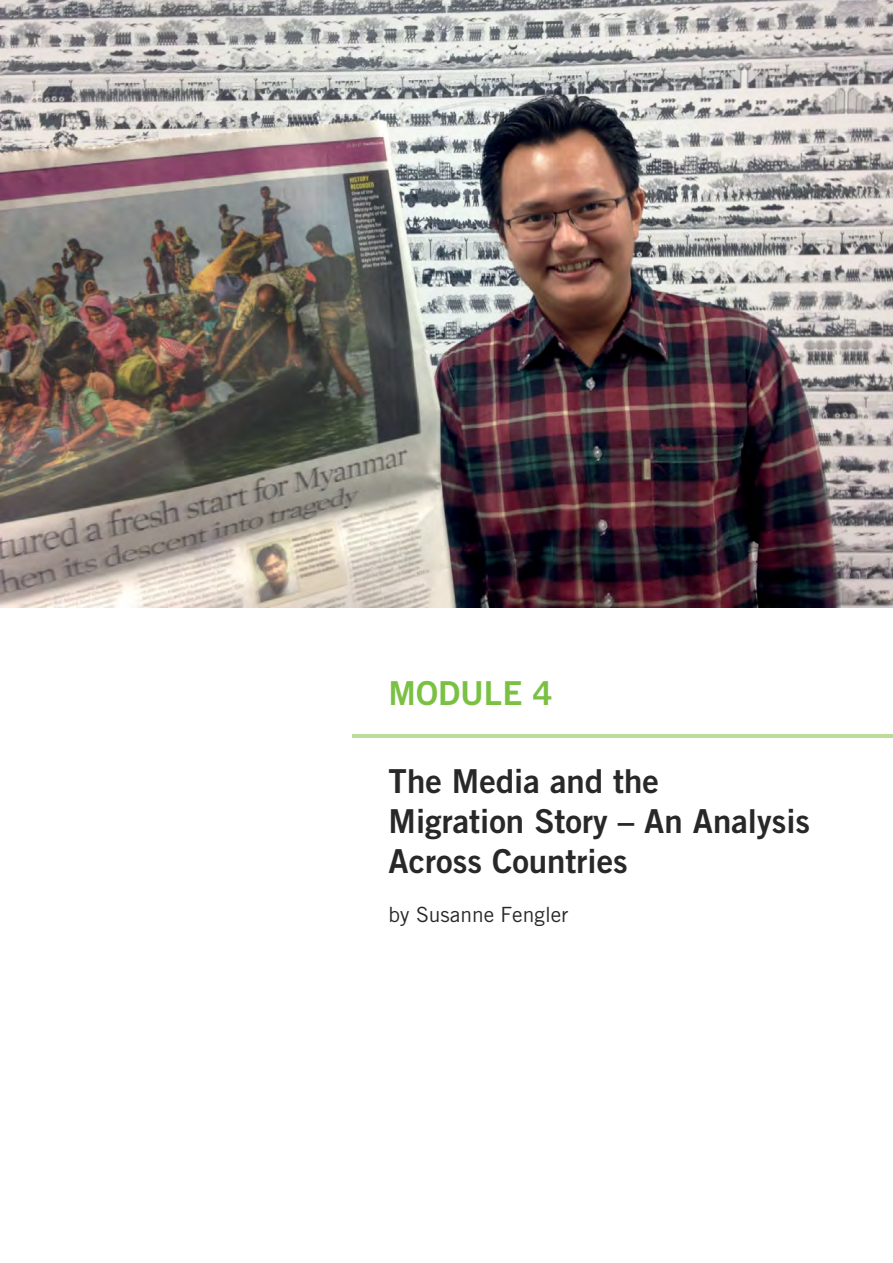
<style>
.page{position:relative;width:893px;height:1263px;background:#fff}
.page>*{position:absolute;margin:0;border:0;box-sizing:border-box;transform-origin:0 0}
.t1{font:33px/39.6px "Trade Gothic LT Std Bd 2";color:#292829}
.t2{font:33px "Trade Gothic LT Std Bd 2";color:#7ac143}
.t3{font:21px "Trade Gothic LT Std";color:#292829}
</style>
<div class="page">
<hr style="left:353px;top:735px;width:540px;height:3px;background:#bbdc9b">
<img style="left:0;top:0;width:893px;height:607px">
<p class="t2" style="left:389px;top:672px;width:166px">MODULE 4</p>
<p class="t1" style="left:389px;top:761px;width:423px">The Media and the<br>Migration Story – An Analysis<br>Across Countries</p>
<p class="t3" style="left:389px;top:902px;width:181px">by Susanne Fengler</p>
</div>
